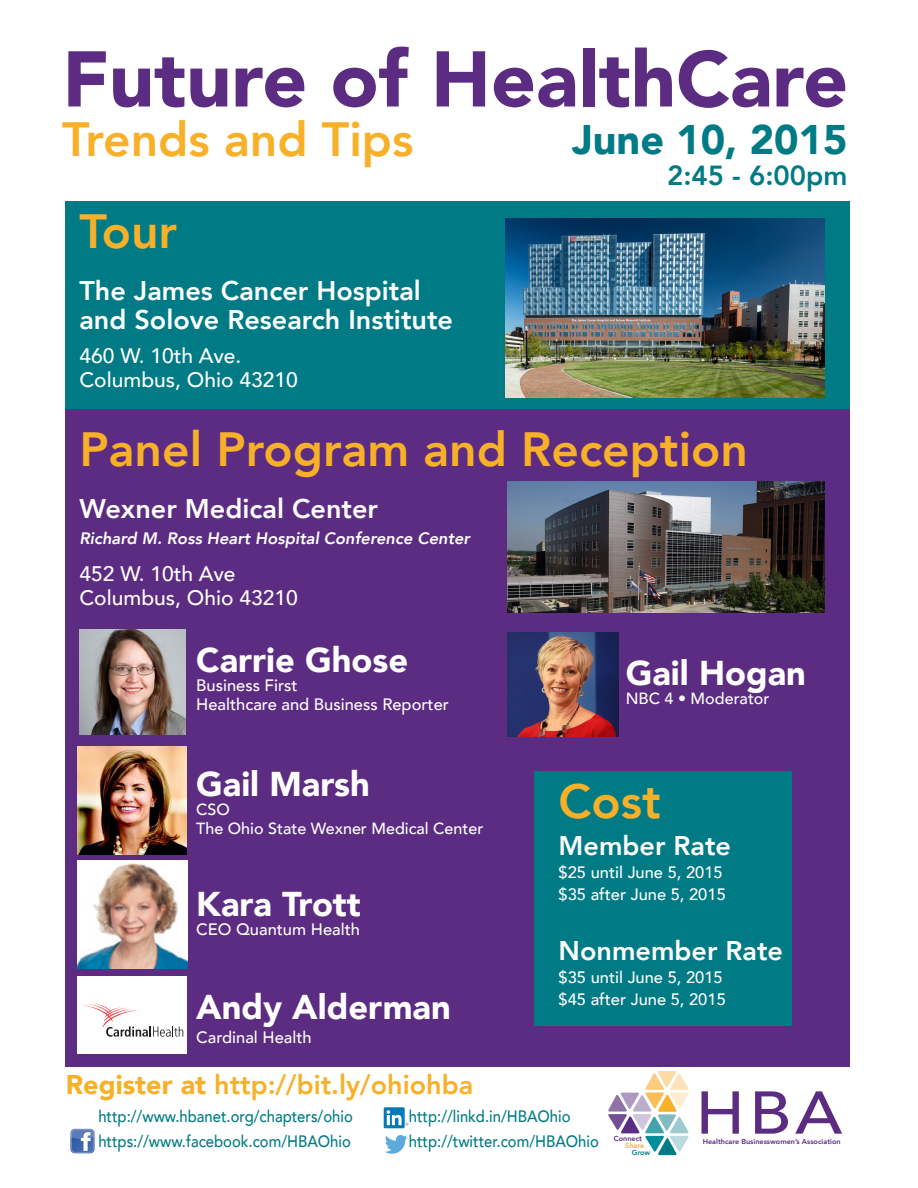
<style>
.page{position:relative;width:918px;height:1188px;background:#fff}
.page>*{position:absolute;margin:0;border:0;box-sizing:border-box;transform-origin:0 0}
.t1{font:900 78px "Avenir";color:#5c2c82}
.t2{font:500 59.7px "Avenir";color:#5c2c82;scale:1.12 1}
.t3{font:800 48px "Avenir";color:#f7b028}
.t4{font:900 41.25px "Avenir";color:#007b85}
.t5{font:900 34.35px "Avenir";color:#fff}
.t6{font:800 27.6px "Avenir";color:#007b85}
.t7{font:800 27px/28.5px "Avenir";color:#fff}
.t8{font:800 27px "Avenir";color:#f7b028}
.t9{font:500 21px/24px "Avenir";color:#fff}
.t10{font:500 16.5px/22.5px "Avenir";color:#fff}
.t11{font:500 16.5px "Avenir";color:#007b85;scale:.9 1}
.t12{font:italic 800 16.5px "Avenir";color:#fff}
.t13{font:500 16.2px/18.9px "Avenir";color:#fff}
.t14{font:800 7.2px "Avenir";color:#5c2c82}
.t15{font:800 7.2px "Avenir";color:#f7b028}
.t16{font:800 7.2px "Avenir";color:#007b85}
.s1{font-weight:900}
</style>
<div class="page">
<svg style="left:608px;top:1071px;width:81px;height:84px"></svg>
<div style="left:65px;top:201px;width:785px;height:232px;background:#007b85"></div>
<div style="left:65px;top:410px;width:785px;height:657px;background:#5c2c82"></div>
<img style="left:77px;top:860px;width:110px;height:108px">
<img style="left:508px;top:632px;width:110px;height:104px">
<img style="left:77px;top:746px;width:110px;height:108px">
<img style="left:80px;top:629px;width:105px;height:105px">
<div style="left:77px;top:976px;width:110px;height:78px;background:#fff"></div>
<svg style="left:82px;top:1003px;width:101px;height:34px"></svg>
<img style="left:507px;top:482px;width:317px;height:130px">
<img style="left:506px;top:219px;width:318px;height:178px">
<div style="left:535px;top:771px;width:257px;height:254px;background:#007b85"></div>
<img style="left:70px;top:1129px;width:25px;height:25px">
<svg style="left:385px;top:1135px;width:23px;height:19px"></svg>
<div style="left:384px;top:1107px;width:21px;height:21px;background:#007bb6;border-radius:2px"></div>
<svg style="left:387px;top:1110px;width:21px;height:16px"></svg>
<h1 class="t1" style="left:62px;top:13px;width:787px">Future of HealthCare</h1>
<h3 class="t3" style="left:62px;top:102px;width:353px">Trends and Tips</h3>
<h3 class="t4" style="left:572px;top:105px;width:277px">June 10, 2015</h3>
<h3 class="t6" style="left:667px;top:154px;width:182px">2:45 - 6:00pm</h3>
<h3 class="t3" style="left:80px;top:193px;width:99px">Tour</h3>
<h3 class="t7" style="left:80px;top:276px;width:375px">The James Cancer Hospital and Solove Research Institute</h3>
<p class="t9" style="left:80px;top:343px;width:220px">460 W. 10th Ave.<br>Columbus, Ohio 43210</p>
<h3 class="t3" style="left:80px;top:412px;width:670px">Panel Program and Reception</h3>
<h3 class="t7" style="left:80px;top:495px;width:300px">Wexner Medical Center</h3>
<p class="t12" style="left:80px;top:528px;width:392px">Richard M. Ross Heart Hospital Conference Center</p>
<p class="t9" style="left:80px;top:561px;width:220px">452 W. 10th Ave<br>Columbus, Ohio 43210</p>
<h3 class="t5" style="left:196px;top:631px;width:213px">Carrie Ghose</h3>
<p class="t10" style="left:196px;top:675px;width:254px;line-height:18.9px">Business First<br>Healthcare and Business Reporter</p>
<h3 class="t5" style="left:196px;top:755px;width:175px">Gail Marsh</h3>
<p class="t13" style="left:196px;top:799px;width:289px">CSO<br>The Ohio State Wexner Medical Center</p>
<h3 class="t5" style="left:196px;top:875px;width:166px">Kara Trott</h3>
<p class="t10" style="left:196px;top:917px;width:165px">CEO Quantum Health</p>
<h3 class="t5" style="left:196px;top:978px;width:256px">Andy Alderman</h3>
<p class="t10" style="left:196px;top:1026px;width:117px">Cardinal Health</p>
<h3 class="t5" style="left:626px;top:644px;width:182px">Gail Hogan</h3>
<p class="t13" style="left:626px;top:688px;width:145px">NBC 4 • Moderator</p>
<h3 class="t3" style="left:559px;top:763px;width:104px">Cost</h3>
<h3 class="t7" style="left:559px;top:831px;width:174px">Member Rate</h3>
<p class="t10" style="left:559px;top:860px;width:169px">$25 until June 5, 2015 $35 after June 5, 2015</p>
<h3 class="t7" style="left:559px;top:936px;width:226px">Nonmember Rate</h3>
<p class="t10" style="left:559px;top:965px;width:169px">$35 until June 5, 2015 $45 after June 5, 2015</p>
<h3 class="t8" style="left:66px;top:1064px;width:409px"><span class="s1">Register at</span> http://bit.ly/ohiohba</h3>
<p class="t11" style="left:98px;top:1102px;width:284px">http://www.hbanet.org/chapters/ohio</p>
<p class="t11" style="left:409px;top:1102px;width:181px">http://linkd.in/HBAOhio</p>
<p class="t11" style="left:98px;top:1127px;width:282px">https://www.facebook.com/HBAOhio</p>
<p class="t11" style="left:409px;top:1127px;width:213px">http://twitter.com/HBAOhio</p>
<p class="t14" style="left:614px;top:1133px;width:30px">Connect</p>
<p class="t15" style="left:625px;top:1140px;width:21px">Share</p>
<p class="t16" style="left:632px;top:1147px;width:20px">Grow</p>
<h2 class="t2" style="left:695px;top:1061px;width:133px">HBA</h2>
<p class="t14" style="left:703px;top:1135px;width:139px">Healthcare Businesswomen’s Association</p>
</div>
